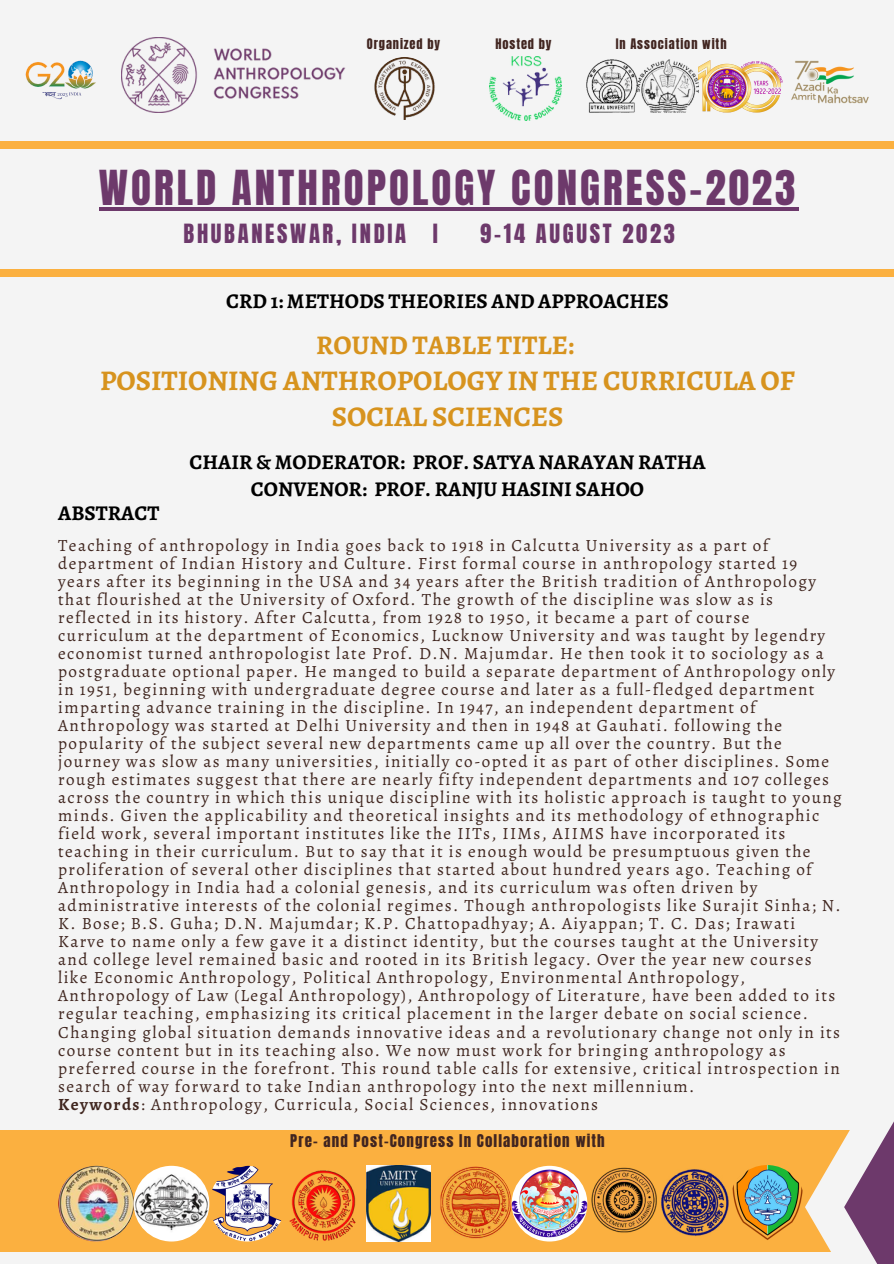
<style>
.page{position:relative;width:894px;height:1264px;background:#fff}
.page>*{position:absolute;margin:0;border:0;box-sizing:border-box;transform-origin:0 0}
.t1{font:40.95px "Anton";letter-spacing:.075em;color:#6d396b}
.t2{font:700 28.5px/36px "Alegreya";color:#d7931e;text-align:center}
.t3{font:700 27px "Alegreya";color:#d7931e}
.t4{font:22.5px "Anton";letter-spacing:.12em;color:#6d396b}
.t5{font:700 21px/27px "Alegreya";color:#000;text-align:center}
.t6{font:17.1px/18px "Alegreya";letter-spacing:.08em;color:#40261f}
.t7{font:15px "Anton";letter-spacing:.075em;color:#412520}
.t8{font:12.3px "Anton";letter-spacing:.075em;color:#412520}
.s1{font-weight:700}
</style>
<div class="page">
<div style="left:0;top:0;width:893px;height:1263px;background:#f4f4f4"></div>
<div style="left:1px;top:269px;width:892px;height:8px;background:#fbb040"></div>
<div style="left:0;top:1130px;width:893px;height:120px;background:#fbb040"></div>
<svg style="left:804px;top:1142px;width:39px;height:110px;fill:#f4f4f4"></svg>
<svg style="left:843px;top:1123px;width:50px;height:140px;background:#a98ca7"></svg>
<div style="left:1px;top:141px;width:892px;height:8px;background:#fbb040"></div>
<hr style="left:99px;top:207px;width:699px;height:4px;background:#6d396b">
<img style="left:58px;top:1165px;width:76px;height:76px;border-radius:50%">
<img style="left:134px;top:1165px;width:75px;height:76px;border-radius:50%">
<img style="left:209px;top:1165px;width:76px;height:76px;border-radius:50%">
<img style="left:285px;top:1165px;width:75px;height:76px;border-radius:50%">
<img style="left:436px;top:1165px;width:75px;height:76px;border-radius:50%">
<img style="left:511px;top:1165px;width:76px;height:76px;border-radius:50%">
<img style="left:366px;top:1165px;width:64px;height:75px">
<img style="left:575px;top:1167px;width:154px;height:69px">
<img style="left:729px;top:1164px;width:75px;height:76px;border-radius:50%">
<img style="left:586px;top:59px;width:49px;height:54px">
<img style="left:635px;top:59px;width:146px;height:54px">
<img style="left:373px;top:57px;width:63px;height:63px;border-radius:50%">
<img style="left:121px;top:38px;width:225px;height:75px">
<img style="left:781px;top:60px;width:88px;height:44px">
<img style="left:25px;top:60px;width:71px;height:40px">
<img style="left:490px;top:57px;width:71px;height:63px">
<p class="t8" style="left:367px;top:35px;width:75px">Organized by</p>
<p class="t8" style="left:495px;top:35px;width:58px">Hosted by</p>
<p class="t8" style="left:615px;top:35px;width:112px">In Association with</p>
<h1 class="t1" style="left:99px;top:158px;width:698px">WORLD ANTHROPOLOGY CONGRESS-2023</h1>
<h3 class="t4" style="left:183px;top:218px;width:256px">BHUBANESWAR, INDIA I</h3>
<h3 class="t4" style="left:480px;top:218px;width:196px">9-14 AUGUST 2023</h3>
<p class="t5" style="left:226px;top:287px;width:444px">CRD 1: METHODS THEORIES AND APPROACHES</p>
<h3 class="t3" style="left:316px;top:326px;width:259px">ROUND TABLE TITLE:</h3>
<h2 class="t2" style="left:100px;top:362px;width:696px">POSITIONING ANTHROPOLOGY IN THE CURRICULA OF<br>SOCIAL SCIENCES</h2>
<p class="t5" style="left:189px;top:448px;width:517px">CHAIR &amp; MODERATOR: PROF. SATYA NARAYAN RATHA<br>CONVENOR: PROF. RANJU HASINI SAHOO</p>
<p class="t6" style="left:58px;top:536px;width:784px">Teaching of anthropology in India goes back to 1918 in Calcutta University as a part of department of Indian History and Culture. First formal course in anthropology started 19 years after its beginning in the USA and 34 years after the British tradition of Anthropology that flourished at the University of Oxford. The growth of the discipline was slow as is reflected in its history. After Calcutta, from 1928 to 1950, it became a part of course curriculum at the department of Economics, Lucknow University and was taught by legendry economist turned anthropologist late Prof. D.N. Majumdar. He then took it to sociology as a postgraduate optional paper. He manged to build a separate department of Anthropology only in 1951, beginning with undergraduate degree course and later as a full-fledged department imparting advance training in the discipline. In 1947, an independent department of Anthropology was started at Delhi University and then in 1948 at Gauhati. following the popularity of the subject several new departments came up all over the country. But the journey was slow as many universities, initially co-opted it as part of other disciplines. Some rough estimates suggest that there are nearly fifty independent departments and 107 colleges across the country in which this unique discipline with its holistic approach is taught to young minds. Given the applicability and theoretical insights and its methodology of ethnographic field work, several important institutes like the IITs, IIMs, AIIMS have incorporated its teaching in their curriculum. But to say that it is enough would be presumptuous given the proliferation of several other disciplines that started about hundred years ago. Teaching of Anthropology in India had a colonial genesis, and its curriculum was often driven by administrative interests of the colonial regimes. Though anthropologists like Surajit Sinha; N.<br>K. Bose; B.S. Guha; D.N. Majumdar; K.P. Chattopadhyay; A. Aiyappan; T. C. Das; Irawati Karve to name only a few gave it a distinct identity, but the courses taught at the University and college level remained basic and rooted in its British legacy. Over the year new courses like Economic Anthropology, Political Anthropology, Environmental Anthropology, Anthropology of Law (Legal Anthropology), Anthropology of Literature, have been added to its regular teaching, emphasizing its critical placement in the larger debate on social science.<br>Changing global situation demands innovative ideas and a revolutionary change not only in its course content but in its teaching also. We now must work for bringing anthropology as preferred course in the forefront. This round table calls for extensive, critical introspection in search of way forward to take Indian anthropology into the next millennium.<br><span class="s1">Keywords</span>: Anthropology, Curricula, Social Sciences, innovations</p>
<p class="t5" style="left:58px;top:500px;width:102px">ABSTRACT</p>
<p class="t7" style="left:290px;top:1129px;width:316px">Pre- and Post-Congress In Collaboration with</p>
</div>
